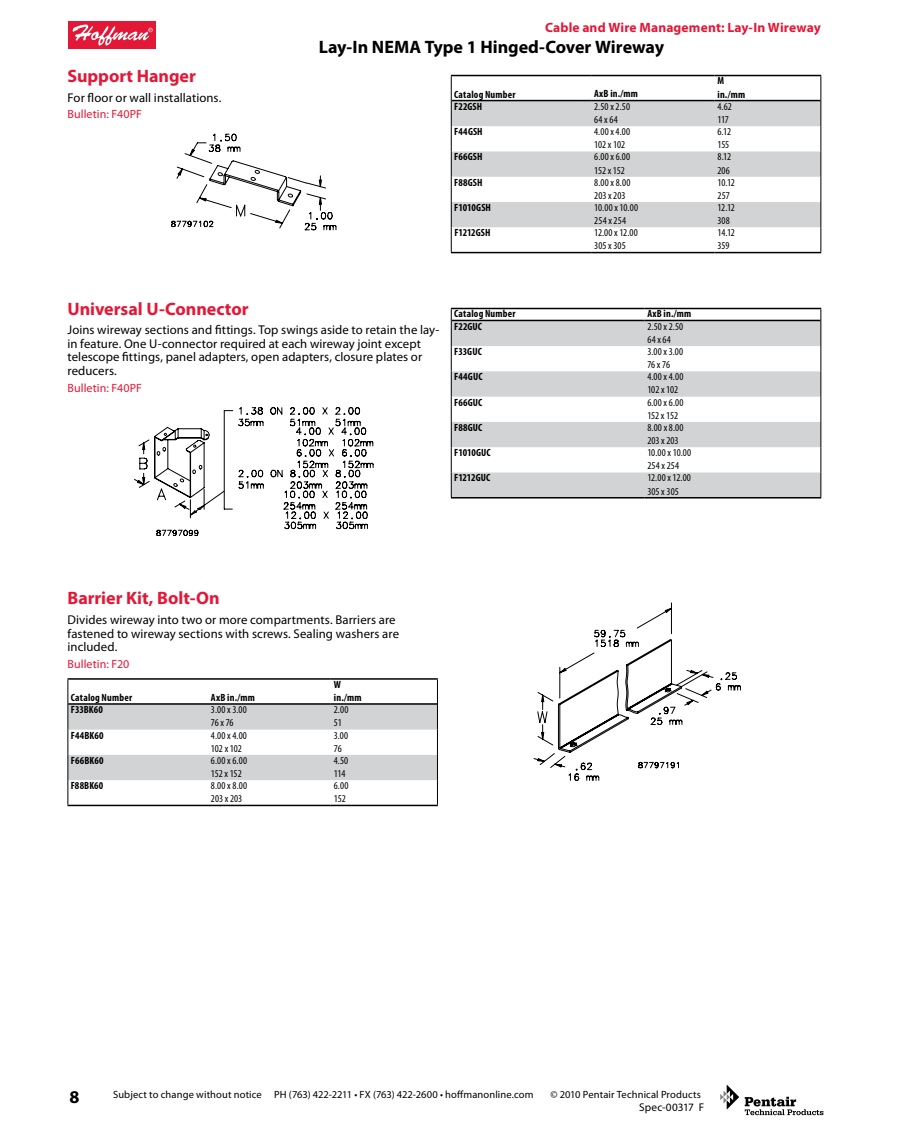
<style>
.page{position:relative;width:918px;height:1134px;background:#fff}
.page>*{position:absolute;margin:0;border:0;box-sizing:border-box;transform-origin:0 0}
.t1{font:700 18px "Myriad Pro";color:#e31837}
.t2{font:700 18px "Myriad Pro";color:#000}
.t3{font:700 13.5px "Myriad Pro";letter-spacing:.01em;color:#e31837}
.t4{font:12.75px/13.5px "Myriad Pro";letter-spacing:.005em;color:#000}
.t5{font:12px "Myriad Pro";letter-spacing:.005em;color:#e31837}
.t6{font:11.25px "Myriad Pro";letter-spacing:.005em;color:#000}
.t7{font:condensed 10.5px/13px "Myriad Pro";letter-spacing:.01em;color:#000}
.t8{font:700 condensed 10.5px/13px "Myriad Pro";letter-spacing:.01em;color:#000}
.t9{font:10.5px "Myriad Pro";letter-spacing:.01em;color:#000}
</style>
<div class="page">
<div style="left:69px;top:21px;width:87px;height:28px;background:#e31837"></div>
<svg style="left:73px;top:25px;width:80px;height:21px"></svg>
<svg style="left:745px;top:1097px;width:78px;height:18px"></svg>
<svg style="left:720px;top:1085px;width:19px;height:25px"></svg>
<svg style="left:171px;top:134px;width:165px;height:96px"></svg>
<svg style="left:452px;top:76px;width:368px;height:176px"></svg>
<svg style="left:452px;top:101px;width:368px;height:126px;fill:#d1d3d4"></svg>
<hr style="left:451px;top:75px;width:140px;height:1px;background:#000">
<hr style="left:452px;top:100px;width:139px;height:1px;background:#000">
<hr style="left:591px;top:75px;width:123px;height:1px;background:#000">
<hr style="left:591px;top:100px;width:123px;height:1px;background:#000">
<hr style="left:714px;top:75px;width:107px;height:1px;background:#000">
<hr style="left:714px;top:100px;width:107px;height:1px;background:#000">
<hr style="left:451px;top:252px;width:140px;height:1px;background:#000">
<svg style="left:451px;top:76px;width:1px;height:176px"></svg>
<hr style="left:591px;top:252px;width:123px;height:1px;background:#000">
<hr style="left:714px;top:252px;width:107px;height:1px;background:#000">
<svg style="left:820px;top:76px;width:1px;height:176px"></svg>
<svg style="left:134px;top:407px;width:239px;height:129px"></svg>
<svg style="left:452px;top:309px;width:368px;height:11px"></svg>
<svg style="left:452px;top:321px;width:368px;height:176px;fill:#d1d3d4"></svg>
<hr style="left:451px;top:308px;width:193px;height:1px;background:#000">
<hr style="left:452px;top:320px;width:192px;height:1px;background:#000">
<hr style="left:644px;top:308px;width:177px;height:1px;background:#000">
<hr style="left:644px;top:320px;width:176px;height:1px;background:#000">
<hr style="left:451px;top:497px;width:193px;height:2px;background:#000">
<svg style="left:451px;top:309px;width:1px;height:188px"></svg>
<hr style="left:644px;top:497px;width:177px;height:2px;background:#000">
<svg style="left:820px;top:309px;width:1px;height:188px"></svg>
<hr style="left:68px;top:678px;width:140px;height:2px;background:#000">
<hr style="left:208px;top:678px;width:123px;height:2px;background:#000">
<hr style="left:331px;top:678px;width:107px;height:2px;background:#000">
<hr style="left:68px;top:805px;width:140px;height:1px;background:#000">
<hr style="left:208px;top:805px;width:123px;height:1px;background:#000">
<hr style="left:331px;top:805px;width:107px;height:1px;background:#000">
<svg style="left:68px;top:680px;width:370px;height:125px"></svg>
<svg style="left:534px;top:603px;width:207px;height:178px"></svg>
<h1 class="t1" style="left:68px;top:65px;width:130px">Support Hanger</h1>
<p class="t4" style="left:68px;top:90px;width:155px">For floor or wall installations.</p>
<p class="t5" style="left:68px;top:107px;width:76px">Bulletin: F40PF</p>
<p class="t3" style="left:545px;top:20px;width:277px">Cable and Wire Management: Lay-In Wireway</p>
<h1 class="t2" style="left:319px;top:37px;width:347px">Lay-In NEMA Type 1 Hinged-Cover Wireway</h1>
<p class="t8" style="left:454px;top:87px;width:63px">Catalog Number</p>
<p class="t8" style="left:594px;top:87px;width:45px">AxB in./mm</p>
<p class="t8" style="left:717px;top:74px;width:29px">M in./mm</p>
<p class="t8" style="left:454px;top:100px;width:29px">F22GSH</p>
<p class="t7" style="left:594px;top:100px;width:37px">2.50 x 2.50<br>64 x 64</p>
<p class="t7" style="left:717px;top:100px;width:16px">4.62<br>117</p>
<p class="t8" style="left:454px;top:125px;width:30px">F44GSH</p>
<p class="t7" style="left:594px;top:125px;width:38px">4.00 x 4.00<br>102 x 102</p>
<p class="t7" style="left:717px;top:125px;width:15px">6.12<br>155</p>
<p class="t8" style="left:454px;top:150px;width:30px">F66GSH</p>
<p class="t7" style="left:594px;top:150px;width:38px">6.00 x 6.00<br>152 x 152</p>
<p class="t7" style="left:718px;top:150px;width:15px">8.12<br>206</p>
<p class="t8" style="left:454px;top:175px;width:30px">F88GSH</p>
<p class="t7" style="left:594px;top:176px;width:38px">8.00 x 8.00<br>203 x 203</p>
<p class="t7" style="left:718px;top:176px;width:19px">10.12<br>257</p>
<p class="t8" style="left:454px;top:201px;width:38px">F1010GSH</p>
<p class="t7" style="left:594px;top:201px;width:45px">10.00 x 10.00<br>254 x 254</p>
<p class="t7" style="left:718px;top:201px;width:19px">12.12<br>308</p>
<p class="t8" style="left:454px;top:226px;width:38px">F1212GSH</p>
<p class="t7" style="left:594px;top:226px;width:45px">12.00 x 12.00<br>305 x 305</p>
<p class="t7" style="left:718px;top:226px;width:19px">14.12<br>359</p>
<h1 class="t1" style="left:68px;top:298px;width:183px">Universal U-Connector</h1>
<p class="t4" style="left:68px;top:323px;width:373px">Joins wireway sections and fittings. Top swings aside to retain the lay&shy;in feature. One U-connector required at each wireway joint except telescope fittings, panel adapters, open adapters, closure plates or reducers.</p>
<p class="t5" style="left:68px;top:380px;width:76px">Bulletin: F40PF</p>
<p class="t8" style="left:454px;top:307px;width:63px">Catalog Number</p>
<p class="t8" style="left:647px;top:307px;width:45px">AxB in./mm</p>
<p class="t8" style="left:454px;top:320px;width:29px">F22GUC</p>
<p class="t7" style="left:647px;top:320px;width:37px">2.50 x 2.50<br>64 x 64</p>
<p class="t8" style="left:454px;top:345px;width:29px">F33GUC</p>
<p class="t7" style="left:647px;top:345px;width:37px">3.00 x 3.00<br>76 x 76</p>
<p class="t8" style="left:454px;top:370px;width:30px">F44GUC</p>
<p class="t7" style="left:647px;top:370px;width:38px">4.00 x 4.00<br>102 x 102</p>
<p class="t8" style="left:454px;top:395px;width:30px">F66GUC</p>
<p class="t7" style="left:647px;top:395px;width:38px">6.00 x 6.00<br>152 x 152</p>
<p class="t8" style="left:454px;top:421px;width:30px">F88GUC</p>
<p class="t7" style="left:647px;top:421px;width:38px">8.00 x 8.00<br>203 x 203</p>
<p class="t8" style="left:454px;top:446px;width:38px">F1010GUC</p>
<p class="t7" style="left:647px;top:446px;width:45px">10.00 x 10.00<br>254 x 254</p>
<p class="t8" style="left:454px;top:471px;width:37px">F1212GUC</p>
<p class="t7" style="left:647px;top:471px;width:45px">12.00 x 12.00<br>305 x 305</p>
<h1 class="t1" style="left:68px;top:588px;width:154px">Barrier Kit, Bolt-On</h1>
<p class="t4" style="left:68px;top:613px;width:333px">Divides wireway into two or more compartments. Barriers are fastened to wireway sections with screws. Sealing washers are included.</p>
<p class="t5" style="left:68px;top:657px;width:63px">Bulletin: F20</p>
<p class="t8" style="left:71px;top:691px;width:63px">Catalog Number</p>
<p class="t8" style="left:211px;top:690px;width:45px">AxB in./mm</p>
<p class="t8" style="left:334px;top:678px;width:29px">W in./mm</p>
<p class="t8" style="left:71px;top:703px;width:34px">F33BK60</p>
<p class="t7" style="left:211px;top:703px;width:37px">3.00 x 3.00<br>76 x 76</p>
<p class="t7" style="left:334px;top:703px;width:16px">2.00<br>51</p>
<p class="t8" style="left:71px;top:728px;width:34px">F44BK60</p>
<p class="t7" style="left:211px;top:728px;width:38px">4.00 x 4.00<br>102 x 102</p>
<p class="t7" style="left:334px;top:728px;width:16px">3.00<br>76</p>
<p class="t8" style="left:71px;top:754px;width:34px">F66BK60</p>
<p class="t7" style="left:211px;top:754px;width:38px">6.00 x 6.00<br>152 x 152</p>
<p class="t7" style="left:334px;top:754px;width:16px">4.50<br>114</p>
<p class="t8" style="left:71px;top:779px;width:34px">F88BK60</p>
<p class="t7" style="left:211px;top:779px;width:38px">8.00 x 8.00<br>203 x 203</p>
<p class="t7" style="left:334px;top:779px;width:16px">6.00<br>152</p>
<h1 class="t2" style="left:69px;top:1087px;width:11px">8</h1>
<p class="t9" style="left:113px;top:1088px;width:422px">Subject to change without notice PH (763) 422-2211 • FX (763) 422-2600 • hoffmanonline.com</p>
<p class="t9" style="left:550px;top:1088px;width:152px">© 2010 Pentair Technical Products</p>
<p class="t6" style="left:639px;top:1101px;width:66px">Spec-00317 F</p>
</div>
